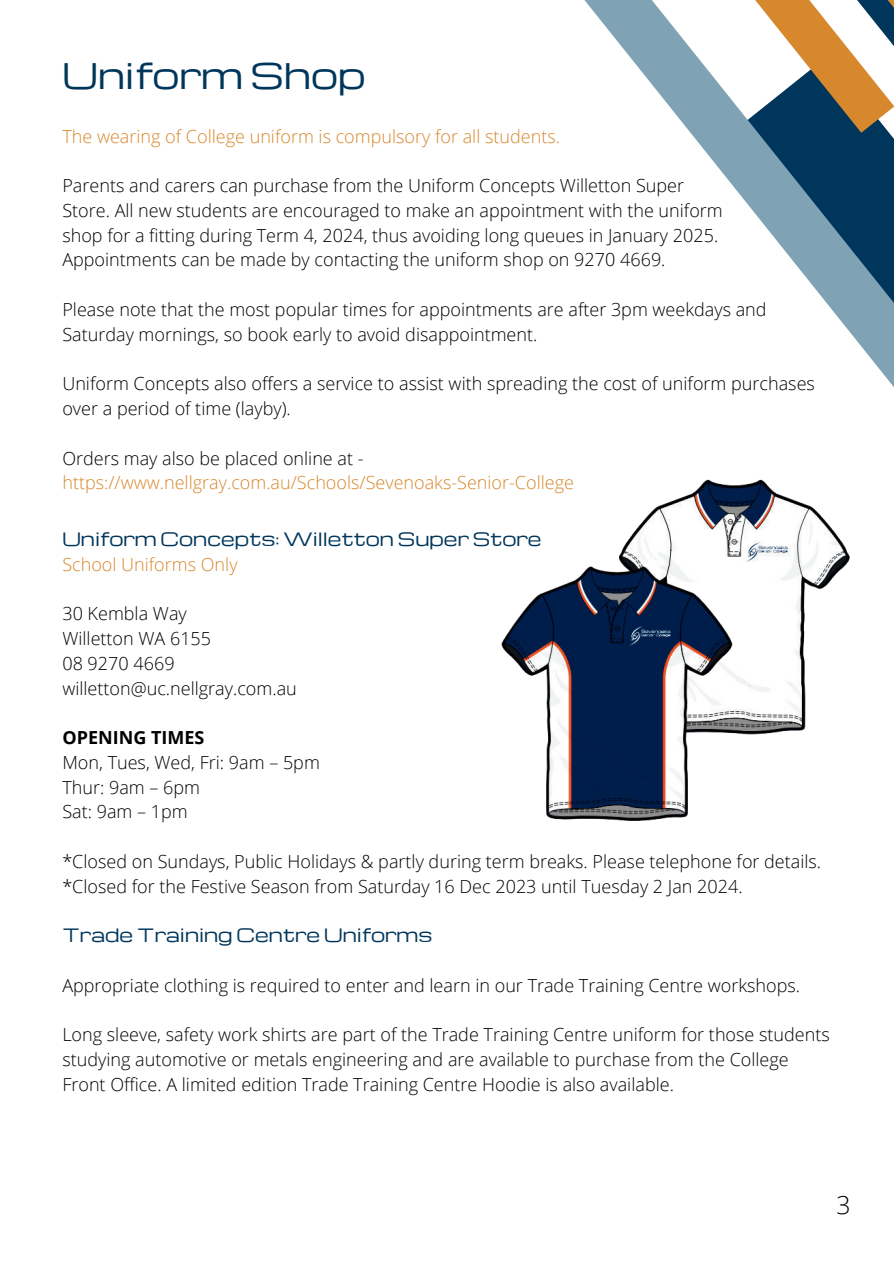
<style>
.page{position:relative;width:894px;height:1264px;background:#fff}
.page>*{position:absolute;margin:0;border:0;box-sizing:border-box;transform-origin:0 0}
.t1{font:34.5px "Michroma";color:#00365b}
.t2{font:300 24.75px "Open Sans";color:#000}
.t3{font:300 18px/24.8px "Open Sans";color:#000}
.t4{font:300 18px "Open Sans";color:#d7872c}
.t5{font:18px "Michroma";color:#00365b}
.t6{font:700 18px "Open Sans";color:#000}
</style>
<div class="page">
<svg style="left:584px;top:0;width:309px;height:386px"></svg>
<svg style="left:636px;top:0;width:257px;height:133px"></svg>
<img style="left:628px;top:479px;width:222px;height:256px">
<img style="left:501px;top:540px;width:246px;height:281px">
<h1 class="t1" style="left:62px;top:57px;width:304px">Uniform Shop</h1>
<p class="t4" style="left:62px;top:124px;width:499px">The wearing of College uniform is compulsory for all students.</p>
<p class="t3" style="left:62px;top:173px;width:661px">Parents and carers can purchase from the Uniform Concepts Willetton Super Store. All new students are encouraged to make an appointment with the uniform shop for a fitting during Term 4, 2024, thus avoiding long queues in January 2025.<br>Appointments can be made by contacting the uniform shop on 9270 4669.</p>
<p class="t3" style="left:62px;top:296px;width:705px">Please note that the most popular times for appointments are after 3pm weekdays and<br>Saturday mornings, so book early to avoid disappointment.</p>
<p class="t3" style="left:62px;top:371px;width:753px">Uniform Concepts also offers a service to assist with spreading the cost of uniform purchases over a period of time (layby).</p>
<p class="t3" style="left:62px;top:445px;width:302px">Orders may also be placed online at -</p>
<p class="t4" style="left:62px;top:470px;width:513px">https://www.nellgray.com.au/Schools/Sevenoaks-Senior-College</p>
<p class="t5" style="left:62px;top:529px;width:480px">Uniform Concepts: Willetton Super Store</p>
<p class="t4" style="left:62px;top:552px;width:177px">School Uniforms Only</p>
<p class="t3" style="left:62px;top:601px;width:236px">30 Kembla Way<br>Willetton WA 6155<br>08 9270 4669 willetton@uc.nellgray.com.au</p>
<p class="t6" style="left:62px;top:724px;width:144px">OPENING TIMES</p>
<p class="t3" style="left:62px;top:749px;width:259px">Mon, Tues, Wed, Fri: 9am – 5pm<br>Thur: 9am – 6pm<br>Sat: 9am – 1pm</p>
<p class="t3" style="left:62px;top:848px;width:760px">*Closed on Sundays, Public Holidays &amp; partly during term breaks. Please telephone for details. *Closed for the Festive Season from Saturday 16 Dec 2023 until Tuesday 2 Jan 2024.</p>
<p class="t5" style="left:62px;top:925px;width:371px">Trade Training Centre Uniforms</p>
<p class="t3" style="left:62px;top:972px;width:739px">Appropriate clothing is required to enter and learn in our Trade Training Centre workshops.</p>
<p class="t3" style="left:62px;top:1021px;width:768px">Long sleeve, safety work shirts are part of the Trade Training Centre uniform for those students studying automotive or metals engineering and are available to purchase from the College<br>Front Office. A limited edition Trade Training Centre Hoodie is also available.</p>
<h2 class="t2" style="left:836px;top:1188px;width:16px">3</h2>
</div>
